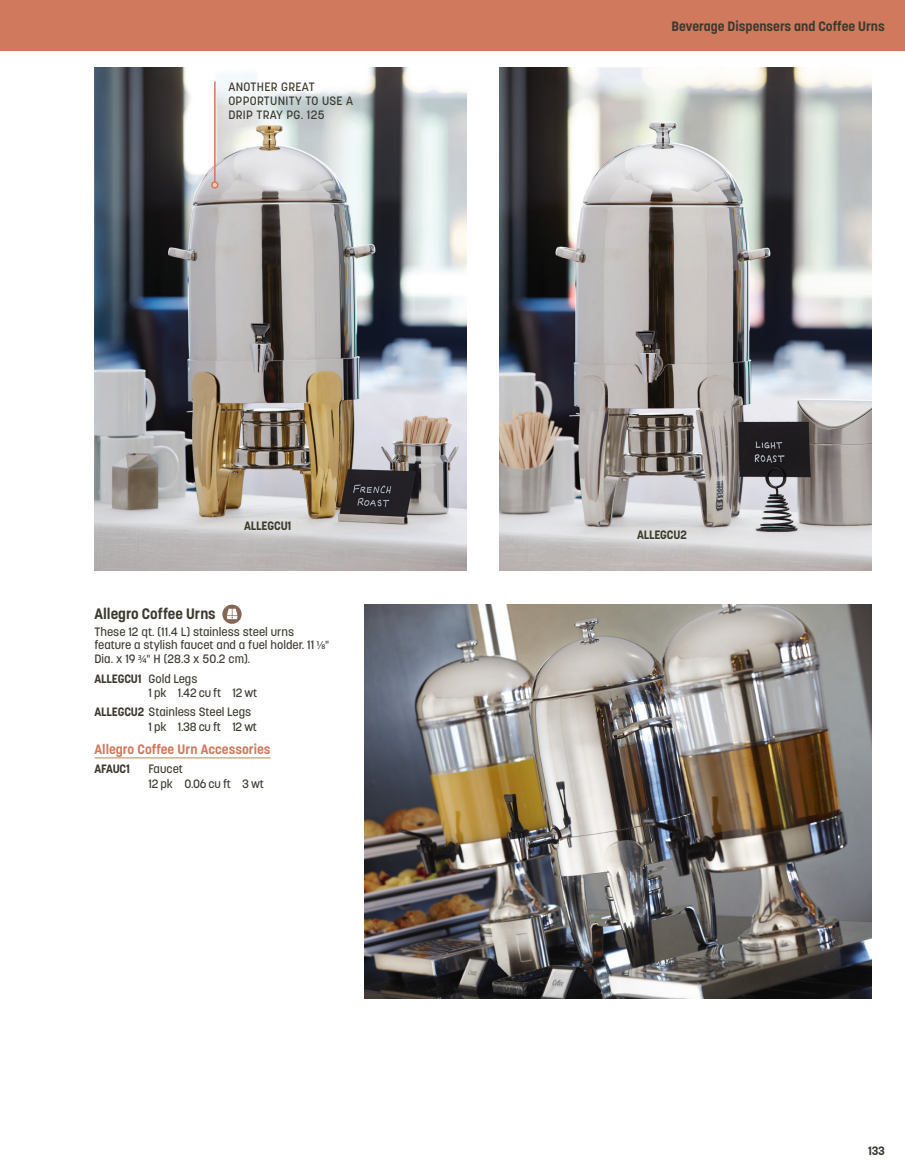
<style>
.page{position:relative;width:905px;height:1175px;background:#fff}
.page>*{position:absolute;margin:0;border:0;box-sizing:border-box;transform-origin:0 0}
.t1{font:700 15px "Korolev";color:#3c392f}
.t2{font:700 13.5px "Korolev";color:#3c392f}
.t3{font:700 13.5px "Korolev";color:#d0795d}
.t4{font:500 12px/13.5px "Korolev";color:#3c392f}
.t5{font:500 12px/14.2px "Korolev";letter-spacing:-.025em;color:#3c392f}
.t6{font:500 12px/14.2px "Korolev";letter-spacing:.025em;color:#3c392f}
.t7{font:700 12px "Korolev";letter-spacing:-.01em;color:#3c392f}
.s1{font-family:"Myriad Pro";font-weight:400}
.s2{font-weight:700}
</style>
<div class="page">
<img style="left:500px;top:67px;width:371px;height:503px">
<img style="left:94px;top:67px;width:372px;height:503px">
<img style="left:364px;top:604px;width:507px;height:394px">
<div style="left:0;top:0;width:904px;height:51px;background:#d0795d"></div>
<hr style="left:214px;top:81px;width:1px;height:104px;background:#d0795d">
<div style="left:211px;top:181px;width:7px;height:8px;border:2px solid #d0795d;border-radius:50%"></div>
<hr style="left:94px;top:757px;width:176px;height:1px;background:#d0795d">
<svg style="left:222px;top:604px;width:19px;height:20px"></svg>
<svg style="left:227px;top:608px;width:10px;height:11px"></svg>
<p class="t6" style="left:228px;top:79px;width:126px">ANOTHER GREAT<br>OPPORTUNITY TO USE A<br>DRIP TRAY PG. 125</p>
<p class="t7" style="left:244px;top:518px;width:49px">ALLEGCU1</p>
<p class="t1" style="left:94px;top:604px;width:123px">Allegro Coffee Urns</p>
<p class="t4" style="left:94px;top:625px;width:236px">These 12 qt. (11.4 L) stainless steel urns feature a stylish faucet and a fuel holder. 11 <span class="s1">1/8"<br></span>Dia. x 19 <span class="s1">3/4"</span> H (28.3 x 50.2 cm).</p>
<p class="t5" style="left:148px;top:671px;width:110px;text-indent:-54px"><span class="s2">ALLEGCU1</span> Gold Legs<br>1 pk 1.42 cu ft 12 wt</p>
<p class="t4" style="left:148px;top:705px;width:110px;line-height:14.2px;text-indent:-54px"><span class="s2">ALLEGCU2</span> Stainless Steel Legs<br>1 pk 1.38 cu ft 12 wt</p>
<p class="t3" style="left:94px;top:740px;width:177px">Allegro Coffee Urn Accessories</p>
<p class="t7" style="left:94px;top:761px;width:37px">AFAUC1</p>
<p class="t5" style="left:148px;top:762px;width:117px">Faucet<br>12 pk 0.06 cu ft 3 wt</p>
<p class="t2" style="left:671px;top:17px;width:215px">Beverage Dispensers and Coffee Urns</p>
<p class="t7" style="left:637px;top:527px;width:51px">ALLEGCU2</p>
<p class="t7" style="left:868px;top:1143px;width:18px">133</p>
</div>
